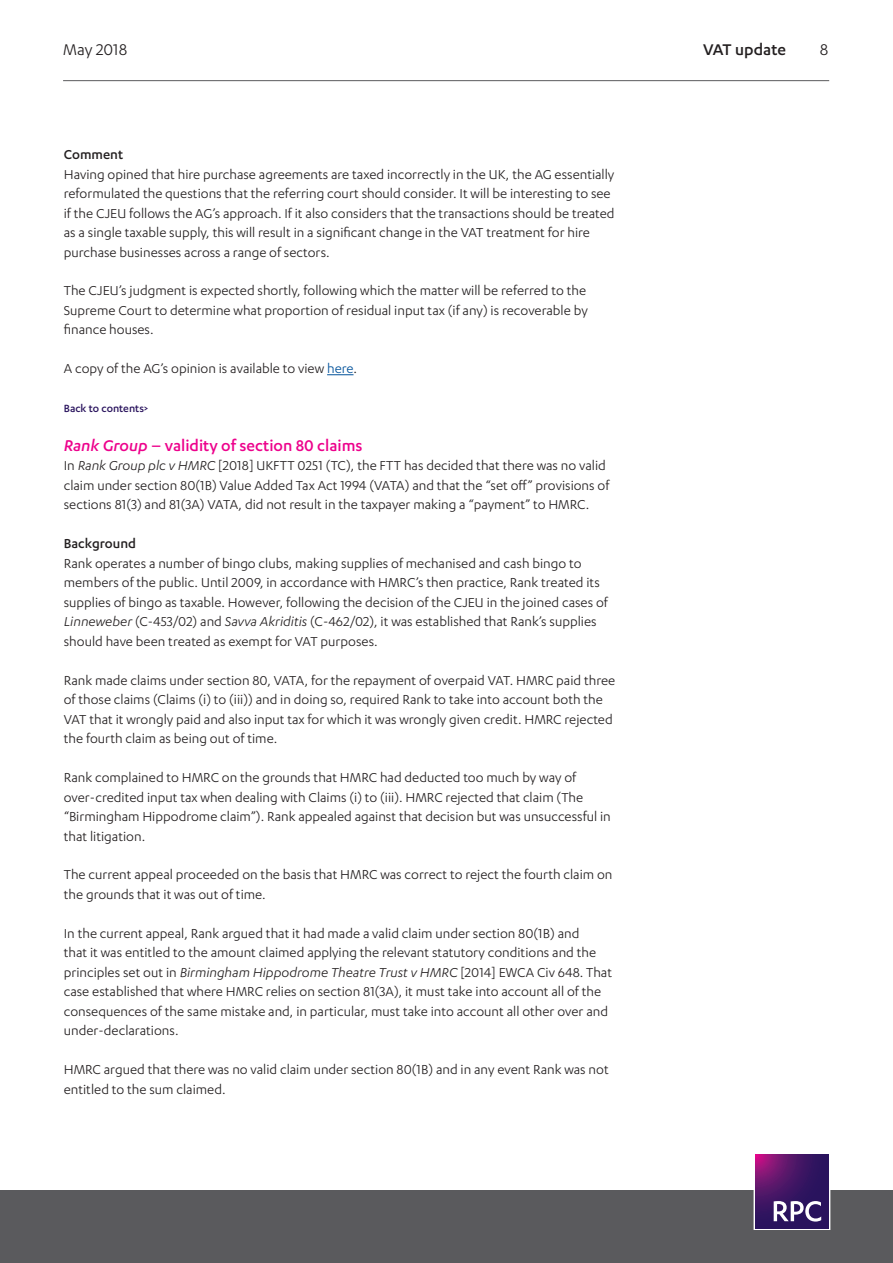
<style>
.page{position:relative;width:893px;height:1263px;background:#fff}
.page>*{position:absolute;margin:0;border:0;box-sizing:border-box;transform-origin:0 0}
.Heading_2__pink{font:500 18px "Karbon";color:#ed028c}
.t1{font:500 18px "Karbon";color:#231f20}
.t2{font:18px "Karbon";color:#231f20}
.Body{font:15px/19.5px "Karbon";color:#231f20}
.Heading_3{font:500 15px "Karbon";color:#231f20}
.Body-2{font:500 12px "Karbon";color:#29135d}
.s1{color:#01519a}
.s2{font-style:italic}
</style>
<div class="page">
<hr style="left:63px;top:80px;width:766px;height:1px;background:#5a5a5d">
<div style="left:0;top:1191px;width:893px;height:72px;background:#5a5a5d"></div>
<div style="left:754px;top:1153px;width:76px;height:77px;border:1px solid #fff"></div>
<svg style="left:755px;top:1155px;width:74px;height:73px;background:#461565"></svg>
<svg style="left:774px;top:1201px;width:47px;height:20px"></svg>
<svg style="left:327px;top:374px;width:26px;height:1px"></svg>
<p class="t2" style="left:63px;top:39px;width:66px">May 2018</p>
<p class="t1" style="left:703px;top:39px;width:84px">VAT update</p>
<p class="t2" style="left:820px;top:39px;width:10px">8</p>
<p class="Heading_3" style="left:64px;top:146px;width:61px">Comment</p>
<p class="Body" style="left:64px;top:164px;width:552px">Having opined that hire purchase agreements are taxed incorrectly in the UK, the AG essentially reformulated the questions that the referring court should consider. It will be interesting to see if the CJEU follows the AG’s approach. If it also considers that the transactions should be treated as a single taxable supply, this will result in a significant change in the VAT treatment for hire purchase businesses across a range of sectors.</p>
<p class="Body" style="left:64px;top:281px;width:525px;text-align:justify">The CJEU’s judgment is expected shortly, following which the matter will be referred to the Supreme Court to determine what proportion of residual input tax (if any) is recoverable by finance houses.</p>
<p class="Body" style="left:64px;top:358px;width:295px">A copy of the AG’s opinion is available to view <span class="s1">here</span>.</p>
<p class="Body-2" style="left:64px;top:402px;width:86px">Back to contents&gt;</p>
<p class="Heading_2__pink" style="left:64px;top:435px;width:300px"><span class="s2">Rank Group</span> – validity of section 80 claims</p>
<p class="Body" style="left:64px;top:456px;width:547px">In <span class="s2">Rank Group plc v HMRC</span> [2018] UKFTT 0251 (TC), the FTT has decided that there was no valid claim under section 80(1B) Value Added Tax Act 1994 (VATA) and that the “set off” provisions of sections 81(3) and 81(3A) VATA, did not result in the taxpayer making a “payment” to HMRC.</p>
<p class="Heading_3" style="left:64px;top:535px;width:74px">Background</p>
<p class="Body" style="left:64px;top:553px;width:546px">Rank operates a number of bingo clubs, making supplies of mechanised and cash bingo to members of the public. Until 2009, in accordance with HMRC’s then practice, Rank treated its supplies of bingo as taxable. However, following the decision of the CJEU in the joined cases of <span class="s2">Linneweber</span> (C-453/02) and <span class="s2">Savva Akriditis</span> (C-462/02), it was established that Rank’s supplies should have been treated as exempt for VAT purposes.</p>
<p class="Body" style="left:64px;top:670px;width:553px">Rank made claims under section 80, VATA, for the repayment of overpaid VAT. HMRC paid three of those claims (Claims (i) to (iii)) and in doing so, required Rank to take into account both the VAT that it wrongly paid and also input tax for which it was wrongly given credit. HMRC rejected the fourth claim as being out of time.</p>
<p class="Body" style="left:64px;top:767px;width:549px">Rank complained to HMRC on the grounds that HMRC had deducted too much by way of over-credited input tax when dealing with Claims (i) to (iii). HMRC rejected that claim (The “Birmingham Hippodrome claim”). Rank appealed against that decision but was unsuccessful in that litigation.</p>
<p class="Body" style="left:64px;top:865px;width:550px">The current appeal proceeded on the basis that HMRC was correct to reject the fourth claim on the grounds that it was out of time.</p>
<p class="Body" style="left:64px;top:923px;width:550px">In the current appeal, Rank argued that it had made a valid claim under section 80(1B) and<br>that it was entitled to the amount claimed applying the relevant statutory conditions and the principles set out in <span class="s2">Birmingham Hippodrome Theatre Trust v HMRC</span> [2014] EWCA Civ 648. That case established that where HMRC relies on section 81(3A), it must take into account all of the consequences of the same mistake and, in particular, must take into account all other over and under-declarations.</p>
<p class="Body" style="left:64px;top:1059px;width:546px">HMRC argued that there was no valid claim under section 80(1B) and in any event Rank was not entitled to the sum claimed.</p>
</div>
